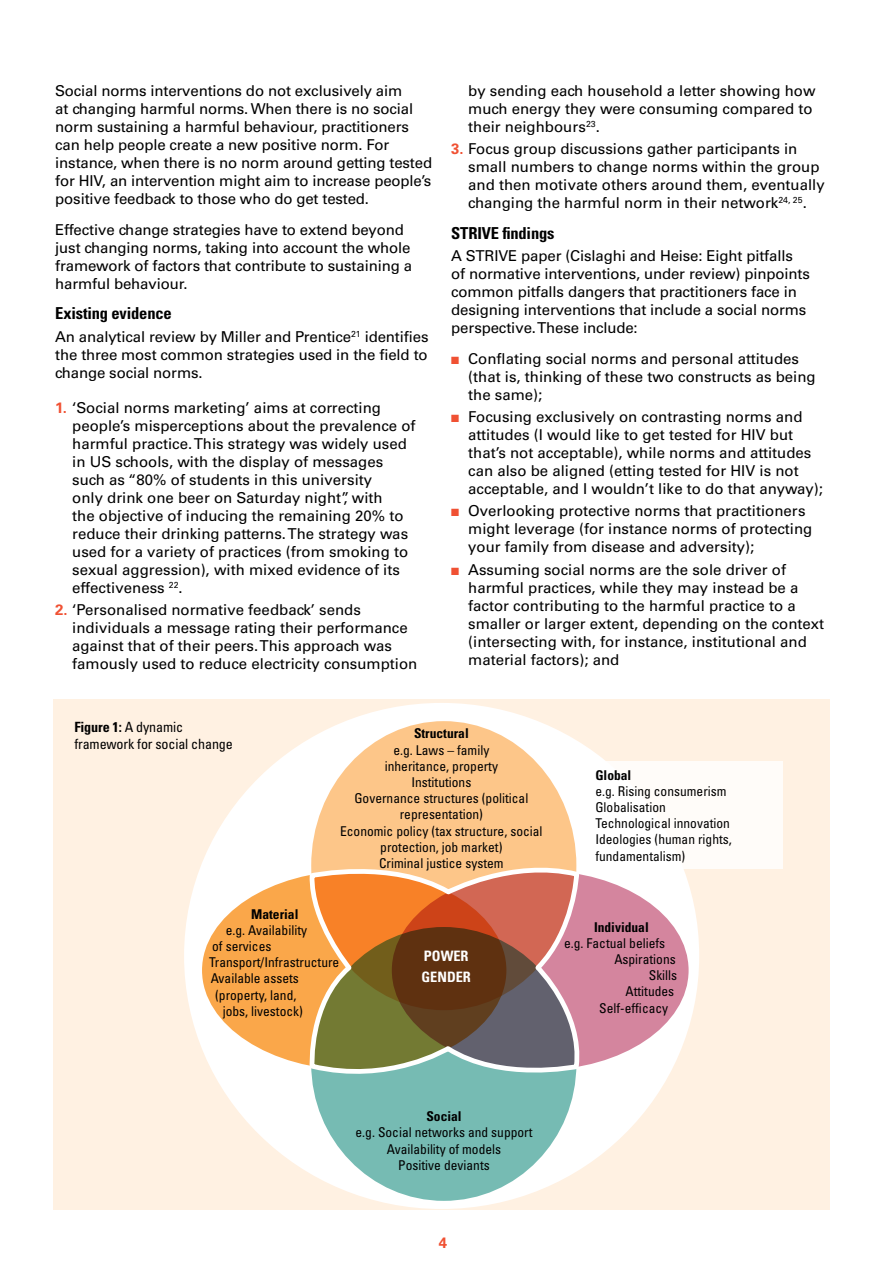
<style>
.page{position:relative;width:893px;height:1263px;background:#fff}
.page>*{position:absolute;margin:0;border:0;box-sizing:border-box;transform-origin:0 0}
.t1{font:700 condensed 16.5px "Univers";letter-spacing:-.01em;color:#000}
.t2{font:15px/18px "Univers";color:#000}
.t3{font:700 15px "Univers";color:#f05133}
.t4{font:700 condensed 14.4px/20.9px "Univers";color:#fff}
.t5{font:condensed 14.1px/17px "Univers";letter-spacing:-.01em;color:#000}
.t6{font:condensed 13.5px/16.2px "Univers";color:#000;text-align:center}
.t7{font:700 condensed 13.5px "Univers";color:#000}
.s1{font-weight:700;color:#f05133}
.s2{color:#f05133}
.s3{font-weight:700}
</style>
<div class="page">
<div style="left:53px;top:699px;width:776px;height:511px;background:#fff1e2"></div>
<div style="left:184px;top:703px;width:515px;height:506px;background:#fff;border-radius:50%"></div>
<div style="left:392px;top:871px;width:297px;height:199px;background:#d4859e;border-radius:50%"></div>
<div style="left:311px;top:927px;width:265px;height:274px;background:#76bbb3;border-radius:50%"></div>
<div style="left:202px;top:871px;width:304px;height:199px;background:#faa74a;border-radius:50%"></div>
<svg style="left:307px;top:703px;width:276px;height:381px"></svg>
<div style="left:587px;top:761px;width:196px;height:107px;background:#fff"></div>
<p class="t2" style="left:55px;top:82px;width:378px">Social norms interventions do not exclusively aim<br>at changing harmful norms. When there is no social norm sustaining a harmful behaviour, practitioners can help people create a new positive norm. For instance, when there is no norm around getting tested for HIV, an intervention might aim to increase people’s positive feedback to those who do get tested.</p>
<p class="t2" style="left:55px;top:220px;width:358px">Effective change strategies have to extend beyond just changing norms, taking into account the whole framework of factors that contribute to sustaining a harmful behaviour.</p>
<p class="t1" style="left:55px;top:303px;width:118px">Existing evidence</p>
<p class="t2" style="left:55px;top:327px;width:375px;text-align:justify">An analytical review by Miller and Prentice<sup>21</sup> identifies the three most common strategies used in the field to change social norms.</p>
<p class="t2" style="left:72px;top:398px;width:345px;text-indent:-17px"><span class="s1">1.</span> ‘Social norms marketing’ aims at correcting people’s misperceptions about the prevalence of harmful practice. This strategy was widely used in US schools, with the display of messages such as “80% of students in this university<br>only drink one beer on Saturday night”, with<br>the objective of inducing the remaining 20% to reduce their drinking patterns. The strategy was used for a variety of practices (from smoking to sexual aggression), with mixed evidence of its effectiveness <sup>22</sup>.</p>
<p class="t2" style="left:72px;top:601px;width:347px;text-indent:-17px"><span class="s1">2.</span> ‘Personalised normative feedback’ sends individuals a message rating their performance against that of their peers. This approach was famously used to reduce electricity consumption</p>
<p class="t2" style="left:468px;top:82px;width:349px">by sending each household a letter showing how much energy they were consuming compared to their neighbours<sup>23</sup>.</p>
<p class="t2" style="left:468px;top:140px;width:358px;text-indent:-17px"><span class="s1">3.</span> Focus group discussions gather participants in small numbers to change norms within the group and then motivate others around them, eventually changing the harmful norm in their network<sup>24,</sup> <sup>25</sup>.</p>
<p class="t1" style="left:451px;top:223px;width:105px">STRIVE findings</p>
<p class="t2" style="left:451px;top:247px;width:360px">A STRIVE paper (Cislaghi and Heise: Eight pitfalls of normative interventions, under review) pinpoints common pitfalls dangers that practitioners face in designing interventions that include a social norms perspective. These include:</p>
<p class="t2" style="left:468px;top:350px;width:349px;text-indent:-17px"><span class="s2">■</span> Conflating social norms and personal attitudes (that is, thinking of these two constructs as being the same);</p>
<p class="t2" style="left:468px;top:408px;width:356px;text-indent:-17px"><span class="s2">■</span> Focusing exclusively on contrasting norms and attitudes (I would like to get tested for HIV but that’s not acceptable), while norms and attitudes can also be aligned (etting tested for HIV is not acceptable, and I wouldn’t like to do that anyway);</p>
<p class="t2" style="left:468px;top:502px;width:346px;text-indent:-17px"><span class="s2">■</span> Overlooking protective norms that practitioners might leverage (for instance norms of protecting your family from disease and adversity);</p>
<p class="t2" style="left:468px;top:560px;width:357px;text-indent:-17px"><span class="s2">■</span> Assuming social norms are the sole driver of harmful practices, while they may instead be a factor contributing to the harmful practice to a smaller or larger extent, depending on the context (intersecting with, for instance, institutional and material factors); and</p>
<p class="t5" style="left:74px;top:718px;width:160px"><span class="s3">Figure 1:</span> A dynamic framework for social change</p>
<p class="t7" style="left:414px;top:725px;width:56px">Structural</p>
<p class="t6" style="left:340px;top:741px;width:204px">e.g. Laws – family<br>inheritance, property<br>I nstitutions<br>Governance structures (political representation)<br>Economic policy (tax structure, social protection, job market)<br>Criminal justice system</p>
<p class="t7" style="left:251px;top:905px;width:49px">Material</p>
<p class="t6" style="left:226px;top:922px;width:83px">e.g. Availability</p>
<p class="t6" style="left:212px;top:938px;width:61px">of services</p>
<p class="t6" style="left:209px;top:954px;width:132px">Transport/I nfrastructure</p>
<p class="t6" style="left:211px;top:970px;width:90px">Available assets</p>
<p class="t6" style="left:215px;top:986px;width:83px">(property, land,</p>
<p class="t6" style="left:223px;top:1003px;width:82px">jobs, livestock)</p>
<p class="t4" style="left:421px;top:945px;width:43px">Power<br>Gender</p>
<p class="t7" style="left:595px;top:766px;width:38px">Global</p>
<p class="t6" style="left:595px;top:783px;width:138px;text-align:left">e.g. Rising consumerism<br>Globalisation<br>Technological innovation<br>Ideologies (human rights, fundamentalism)</p>
<p class="t7" style="left:594px;top:918px;width:56px">Individual</p>
<p class="t6" style="left:564px;top:935px;width:103px">e.g. Factual beliefs</p>
<p class="t6" style="left:614px;top:951px;width:63px">Aspirations</p>
<p class="t6" style="left:649px;top:967px;width:30px">Skills</p>
<p class="t6" style="left:626px;top:983px;width:50px">Attitudes</p>
<p class="t6" style="left:599px;top:999px;width:70px">Self-efficacy</p>
<p class="t7" style="left:426px;top:1108px;width:37px">Social</p>
<p class="t6" style="left:356px;top:1124px;width:178px">e.g. Social networks and support<br>Availability of models<br>Positive deviants</p>
<p class="t3" style="left:439px;top:1234px;width:10px">4</p>
</div>
